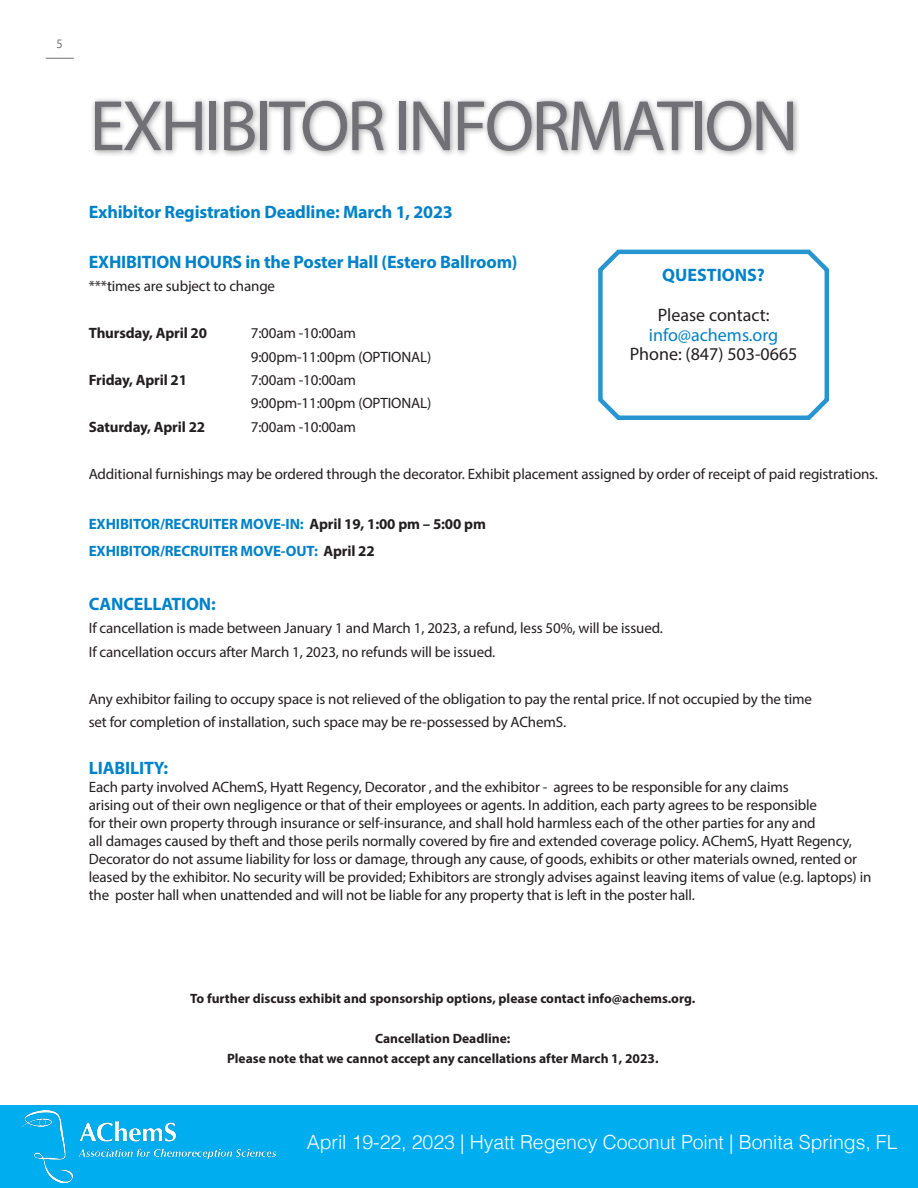
<style>
.page{position:relative;width:918px;height:1188px;background:#fff}
.page>*{position:absolute;margin:0;border:0;box-sizing:border-box;transform-origin:0 0}
.t1{font:72px "Myriad Pro";letter-spacing:-.04em;color:#717074}
.t2{font:300 19.5px "Helvetica";letter-spacing:-.005em;color:#fff}
.Subhead_Level_1_copy{font:700 18px "Myriad Pro";letter-spacing:-.01em;color:#0082c8}
.Bullets{font:18px "Myriad Pro";color:#231f20}
.Bullets-2{font:18px "Myriad Pro";color:#0082c8}
.Bullets-3{font:700 18px "Myriad Pro";color:#0082c8}
.Subhead_Level_1_copy-2{font:15px/18px "Myriad Pro";letter-spacing:-.01em;color:#231f20}
.Subhead_Level_1_copy-3{font:700 15px "Myriad Pro";letter-spacing:-.01em;color:#0082c8}
.Subhead_Level_1_copy-4{font:700 15px "Myriad Pro";letter-spacing:-.01em;color:#231f20}
.Bullets-4{font:700 13.5px "Myriad Pro";color:#231f20}
.t3{font:300 12.75px "Myriad Pro";color:#231f20}
.s1{color:#231f20}
</style>
<div class="page">
<div style="left:0;top:1106px;width:918px;height:82px;background:#00aeef"></div>
<img style="left:23px;top:1110px;width:252px;height:73px">
<div style="left:45px;top:51px;width:799px;height:149px;background:#fff;opacity:.75"></div>
<svg style="left:598px;top:249px;width:231px;height:171px"></svg>
<p class="t3" style="left:57px;top:36px;width:8px">5</p>
<p class="t1" style="left:90px;top:82px;width:710px">EXHIBITOR INFORMATION</p>
<p class="Subhead_Level_1_copy" style="left:89px;top:200px;width:366px">Exhibitor Registration Deadline: March 1, 2023</p>
<p class="Subhead_Level_1_copy" style="left:89px;top:250px;width:430px">EXHIBITION HOURS in the Poster Hall (Estero Ballroom)</p>
<p class="Subhead_Level_1_copy-2" style="left:89px;top:277px;width:188px">***times are subject to change</p>
<p class="Subhead_Level_1_copy-4" style="left:89px;top:323px;width:120px">Thursday, April 20</p>
<p class="Subhead_Level_1_copy-2" style="left:251px;top:324px;width:107px">7:00am -10:00am</p>
<p class="Subhead_Level_1_copy-2" style="left:251px;top:347px;width:182px">9:00pm-11:00pm (OPTIONAL)</p>
<p class="Subhead_Level_1_copy-4" style="left:89px;top:370px;width:100px">Friday, April 21</p>
<p class="Subhead_Level_1_copy-2" style="left:251px;top:371px;width:107px">7:00am -10:00am</p>
<p class="Subhead_Level_1_copy-2" style="left:251px;top:394px;width:182px">9:00pm-11:00pm (OPTIONAL)</p>
<p class="Subhead_Level_1_copy-4" style="left:89px;top:417px;width:118px">Saturday, April 22</p>
<p class="Subhead_Level_1_copy-2" style="left:251px;top:418px;width:107px">7:00am -10:00am</p>
<p class="Subhead_Level_1_copy-2" style="left:89px;top:464px;width:791px">Additional furnishings may be ordered through the decorator. Exhibit placement assigned by order of receipt of paid registrations.</p>
<p class="Subhead_Level_1_copy-3" style="left:89px;top:514px;width:399px">EXHIBITOR/RECRUITER MOVE-IN: <span class="s1">April 19, 1:00 pm – 5:00 pm</span></p>
<p class="Subhead_Level_1_copy-3" style="left:89px;top:541px;width:288px">EXHIBITOR/RECRUITER MOVE-OUT: <span class="s1">April 22</span></p>
<p class="Subhead_Level_1_copy" style="left:89px;top:592px;width:129px">CANCELLATION:</p>
<p class="Subhead_Level_1_copy-2" style="left:89px;top:619px;width:576px">If cancellation is made between January 1 and March 1, 2023, a refund, less 50%, will be issued.</p>
<p class="Subhead_Level_1_copy-2" style="left:89px;top:643px;width:408px">If cancellation occurs after March 1, 2023, no refunds will be issued.</p>
<p class="Subhead_Level_1_copy-2" style="left:89px;top:689px;width:725px">Any exhibitor failing to occupy space is not relieved of the obligation to pay the rental price. If not occupied by the time</p>
<p class="Subhead_Level_1_copy-2" style="left:89px;top:713px;width:479px">set for completion of installation, such space may be re-possessed by AChemS.</p>
<p class="Subhead_Level_1_copy" style="left:89px;top:756px;width:81px">LIABILITY:</p>
<p class="Subhead_Level_1_copy-2" style="left:89px;top:778px;width:701px">Each party involved AChemS, Hyatt Regency, Decorator , and the exhibitor - agrees to be responsible for any claims</p>
<p class="Subhead_Level_1_copy-2" style="left:89px;top:796px;width:730px">arising out of their own negligence or that of their employees or agents. In addition, each party agrees to be responsible</p>
<p class="Subhead_Level_1_copy-2" style="left:89px;top:814px;width:728px">for their own property through insurance or self-insurance, and shall hold harmless each of the other parties for any and</p>
<p class="Subhead_Level_1_copy-2" style="left:89px;top:832px;width:784px">all damages caused by theft and those perils normally covered by fire and extended coverage policy. AChemS, Hyatt Regency, Decorator do not assume liability for loss or damage, through any cause, of goods, exhibits or other materials owned, rented or leased by the exhibitor. No security will be provided; Exhibitors are strongly advises against leaving items of value (e.g. laptops) in the poster hall when unattended and will not be liable for any property that is left in the poster hall.</p>
<p class="Bullets-3" style="left:662px;top:264px;width:104px">QUESTIONS?</p>
<p class="Bullets" style="left:658px;top:304px;width:113px">Please contact:</p>
<p class="Bullets-2" style="left:649px;top:323px;width:131px">info@achems.org</p>
<p class="Bullets" style="left:630px;top:343px;width:169px">Phone: (847) 503-0665</p>
<p class="Bullets-4" style="left:190px;top:990px;width:507px">To further discuss exhibit and sponsorship options, please contact info@achems.org.</p>
<p class="Bullets-4" style="left:375px;top:1030px;width:137px">Cancellation Deadline:</p>
<p class="Bullets-4" style="left:227px;top:1049px;width:433px">Please note that we cannot accept any cancellations after March 1, 2023.</p>
<h2 class="t2" style="left:307px;top:1126px;width:592px">April 19-22, 2023 | Hyatt Regency Coconut Point | Bonita Springs, FL</h2>
</div>
